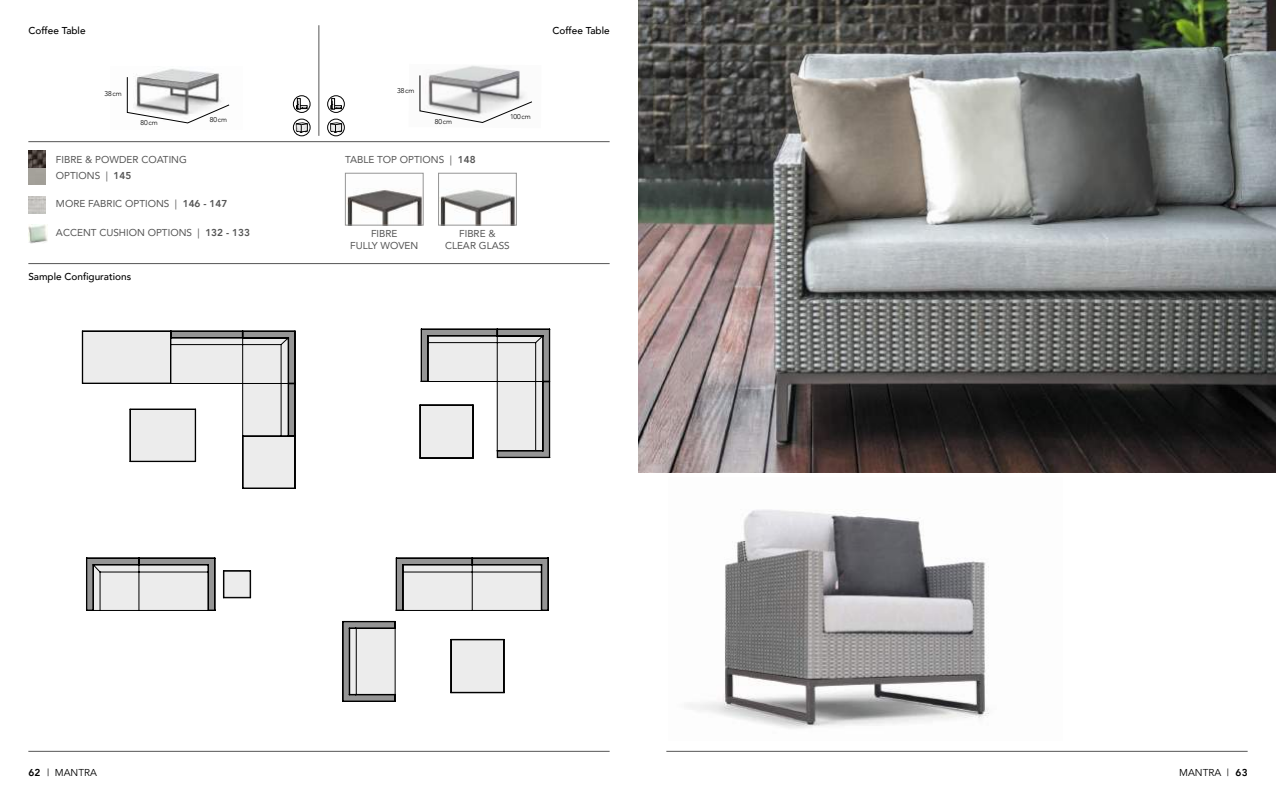
<style>
.page{position:relative;width:1276px;height:794px;background:#fff}
.page>*{position:absolute;margin:0;border:0;box-sizing:border-box;transform-origin:0 0}
.t1{font:10px/12px "Avenir";color:#555;text-align:center}
.t2{font:500 10px "Avenir";color:#000}
.t3{font:10px "Avenir";color:#000}
.t4{font:300 7px "Avenir";color:#000}
.s1{font-weight:800}
</style>
<div class="page">
<img style="left:638px;top:0;width:638px;height:472px">
<img style="left:688px;top:509px;width:301px;height:220px">
<img style="left:347px;top:190px;width:74px;height:33px">
<div style="left:345px;top:173px;width:78px;height:52px;border:1px solid #959595"></div>
<img style="left:440px;top:189px;width:74px;height:34px">
<div style="left:438px;top:173px;width:78px;height:52px;border:1px solid #959595"></div>
<img style="left:419px;top:65px;width:101px;height:47px">
<img style="left:126px;top:69px;width:104px;height:55px">
<svg style="left:127px;top:77px;width:102px;height:46px"></svg>
<svg style="left:420px;top:75px;width:112px;height:48px"></svg>
<svg style="left:296px;top:98px;width:11px;height:11px"></svg>
<div style="left:293px;top:96px;width:17px;height:17px;border:1px solid #020202;border-radius:50%"></div>
<div style="left:331px;top:98px;width:4px;height:11px;border:1px solid #000"></div>
<svg style="left:331px;top:99px;width:11px;height:10px"></svg>
<div style="left:327px;top:96px;width:17px;height:17px;border:1px solid #020202;border-radius:50%"></div>
<svg style="left:82px;top:329px;width:468px;height:282px"></svg>
<svg style="left:86px;top:335px;width:462px;height:366px"></svg>
<div style="left:293px;top:119px;width:17px;height:17px;border:1px solid #000;border-radius:50%"></div>
<svg style="left:296px;top:123px;width:12px;height:10px"></svg>
<div style="left:327px;top:119px;width:17px;height:17px;border:1px solid #000;border-radius:50%"></div>
<svg style="left:330px;top:123px;width:12px;height:10px"></svg>
<img style="left:28px;top:151px;width:17px;height:34px">
<img style="left:28px;top:224px;width:20px;height:19px">
<img style="left:28px;top:196px;width:17px;height:17px">
<hr style="left:28px;top:263px;width:581px;height:1px;background:#555">
<hr style="left:319px;top:25px;width:1px;height:111px;background:#555">
<hr style="left:28px;top:141px;width:581px;height:1px;background:#555">
<hr style="left:666px;top:751px;width:581px;height:1px;background:#555">
<hr style="left:28px;top:751px;width:581px;height:1px;background:#555">
<p class="t2" style="left:28px;top:22px;width:59px">Coffee Table</p>
<p class="t2" style="left:552px;top:22px;width:59px">Coffee Table</p>
<p class="t4" style="left:104px;top:89px;width:19px">38cm</p>
<p class="t4" style="left:140px;top:118px;width:19px">80cm</p>
<p class="t4" style="left:397px;top:87px;width:19px">38cm</p>
<p class="t4" style="left:210px;top:115px;width:19px">80cm</p>
<p class="t4" style="left:435px;top:118px;width:19px">80cm</p>
<p class="t4" style="left:510px;top:112px;width:22px">100cm</p>
<p class="t1" style="left:56px;top:151px;width:132px;line-height:16px;text-align:left">FIBRE &amp; POWDER COATING<br>OPTIONS | <span class="s1">145</span></p>
<p class="t1" style="left:56px;top:198px;width:173px">MORE FABRIC OPTIONS | <span class="s1">146 - 147</span></p>
<p class="t1" style="left:56px;top:226px;width:195px">ACCENT CUSHION OPTIONS | <span class="s1">132 - 133</span></p>
<p class="t2" style="left:28px;top:268px;width:104px">Sample Configurations</p>
<p class="t1" style="left:345px;top:153px;width:132px">TABLE TOP OPTIONS | <span class="s1">148</span></p>
<p class="t1" style="left:350px;top:227px;width:69px">FIBRE<br>FULLY WOVEN</p>
<p class="t1" style="left:445px;top:227px;width:66px">FIBRE &amp;<br>CLEAR GLASS</p>
<p class="t3" style="left:28px;top:766px;width:70px"><span class="s1">62</span> | MANTRA</p>
<p class="t3" style="left:1179px;top:766px;width:70px">MANTRA | <span class="s1">63</span></p>
</div>
